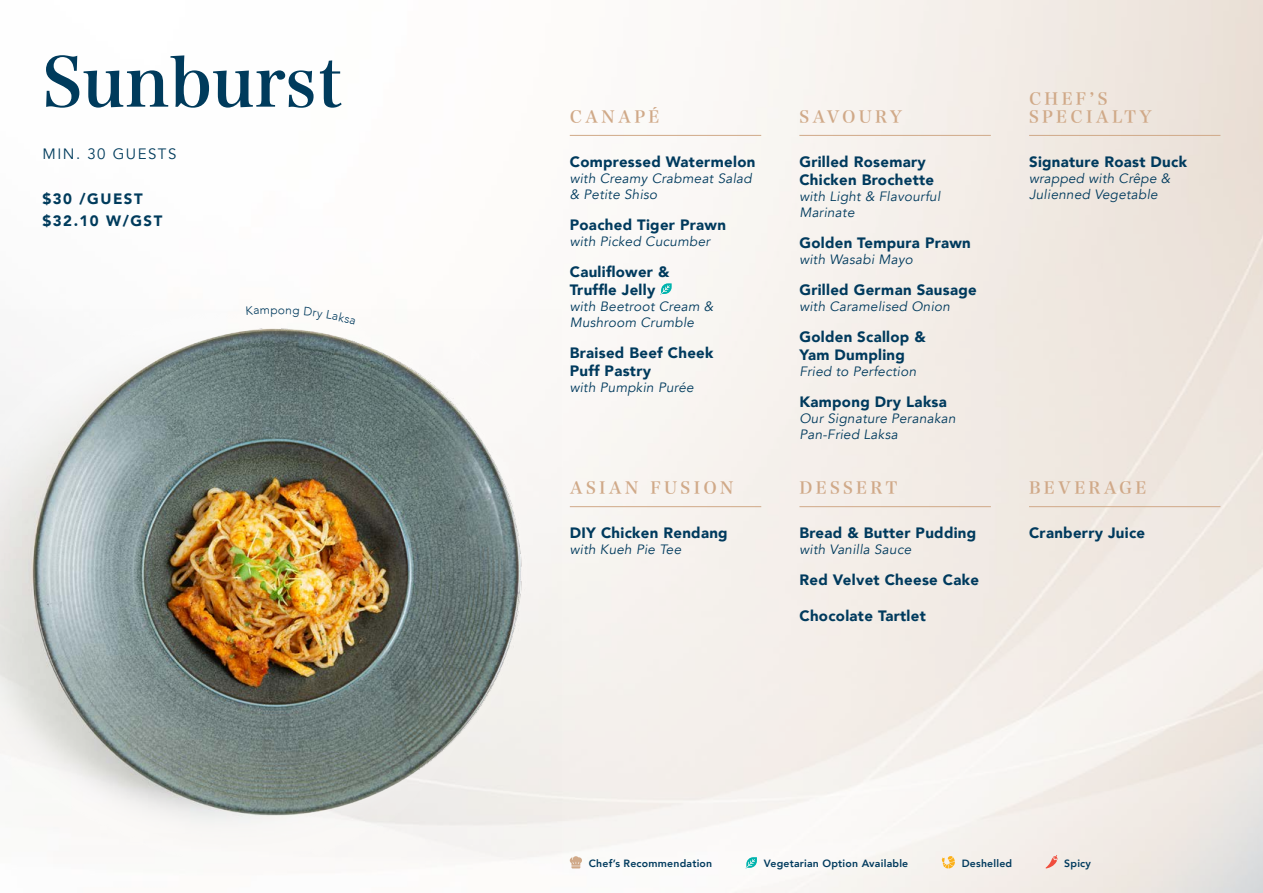
<style>
.page{position:relative;width:1263px;height:893px;background:#fff}
.page>*{position:absolute;margin:0;border:0;box-sizing:border-box;transform-origin:0 0}
.t1{font:67.5px "Hira Min Pro W6";color:#003b5c}
.t2{font:16.5px/18px "Hira Min Pro W6";letter-spacing:.2em;color:#d0a988}
.t3{font:16.5px "Hira Min Pro W6";letter-spacing:.175em;color:#d0a988}
.t4{font:900 15px/18px "Avenir";letter-spacing:.02em;color:#003a5d}
.t5{font:900 15px/22.2px "Avenir";letter-spacing:.1em;color:#003b5c}
.t6{font:15px "Avenir";letter-spacing:.1em;color:#003b5c}
.t7{font:italic 13.5px/16.2px "Avenir";letter-spacing:.02em;color:#003a5d}
.t8{font:300 12px "Avenir";color:#003a5d}
.t9{font:800 10.5px "Avenir";letter-spacing:.02em;color:#003a5d}
</style>
<div class="page">
<hr style="left:570px;top:135px;width:191px;height:1px;background:#d0a988">
<svg style="left:660px;top:283px;width:12px;height:12px"></svg>
<hr style="left:1029px;top:506px;width:191px;height:1px;background:#d0a988">
<hr style="left:570px;top:506px;width:191px;height:1px;background:#d0a988">
<hr style="left:799px;top:135px;width:192px;height:1px;background:#d0a988">
<hr style="left:1029px;top:135px;width:191px;height:1px;background:#d0a988">
<hr style="left:799px;top:506px;width:192px;height:1px;background:#d0a988">
<svg style="left:570px;top:856px;width:12px;height:12px"></svg>
<svg style="left:746px;top:857px;width:11px;height:11px"></svg>
<svg style="left:942px;top:856px;width:13px;height:12px"></svg>
<svg style="left:1045px;top:855px;width:12px;height:13px"></svg>
<img style="left:0;top:309px;width:562px;height:547px">
<svg style="left:247px;top:306px;width:22px;height:9px"></svg>
<svg style="left:279px;top:307px;width:77px;height:18px"></svg>
<h1 class="t1" style="left:43px;top:23px;width:301px">Sunburst</h1>
<p class="t6" style="left:43px;top:145px;width:135px">MIN. 30 GUESTS</p>
<p class="t5" style="left:43px;top:187px;width:121px">$30 /GUEST $32.10 W/GST</p>
<p class="t8" style="left:270px;top:302px;width:9px">p</p>
<p class="t2" style="left:570px;top:107px;width:91px">CANAPÉ</p>
<p class="t4" style="left:570px;top:152px;width:187px">Compressed Watermelon</p>
<p class="t7" style="left:570px;top:170px;width:183px">with Creamy Crabmeat Salad &amp; Petite Shiso</p>
<p class="t4" style="left:570px;top:215px;width:158px">Poached Tiger Prawn</p>
<p class="t7" style="left:570px;top:233px;width:142px">with Picked Cucumber</p>
<p class="t4" style="left:570px;top:262px;width:101px">Cauliflower &amp;<br>Truffle Jelly</p>
<p class="t7" style="left:570px;top:298px;width:145px">with Beetroot Cream &amp;<br>Mushroom Crumble</p>
<p class="t4" style="left:570px;top:343px;width:145px">Braised Beef Cheek<br>Puff Pastry</p>
<p class="t7" style="left:570px;top:379px;width:125px">with Pumpkin Purée</p>
<p class="t2" style="left:570px;top:478px;width:165px">ASIAN FUSION</p>
<p class="t4" style="left:570px;top:523px;width:159px">DIY Chicken Rendang</p>
<p class="t7" style="left:570px;top:541px;width:113px">with Kueh Pie Tee</p>
<p class="t3" style="left:799px;top:102px;width:104px">SAVOURY</p>
<p class="t4" style="left:799px;top:152px;width:136px">Grilled Rosemary<br>Chicken Brochette</p>
<p class="t7" style="left:799px;top:188px;width:142px">with Light &amp; Flavourful<br>Marinate</p>
<p class="t4" style="left:799px;top:233px;width:173px">Golden Tempura Prawn</p>
<p class="t7" style="left:799px;top:251px;width:115px">with Wasabi Mayo</p>
<p class="t4" style="left:799px;top:280px;width:179px">Grilled German Sausage</p>
<p class="t7" style="left:799px;top:298px;width:152px">with Caramelised Onion</p>
<p class="t4" style="left:799px;top:327px;width:128px">Golden Scallop &amp;<br>Yam Dumpling</p>
<p class="t7" style="left:799px;top:363px;width:118px">Fried to Perfection</p>
<p class="t4" style="left:799px;top:392px;width:149px">Kampong Dry Laksa</p>
<p class="t7" style="left:799px;top:410px;width:158px">Our Signature Peranakan<br>Pan-Fried Laksa</p>
<p class="t2" style="left:799px;top:478px;width:99px">DESSERT</p>
<p class="t4" style="left:799px;top:523px;width:178px">Bread &amp; Butter Pudding</p>
<p class="t7" style="left:799px;top:541px;width:113px">with Vanilla Sauce</p>
<p class="t4" style="left:799px;top:570px;width:181px">Red Velvet Cheese Cake</p>
<p class="t4" style="left:799px;top:606px;width:128px">Chocolate Tartlet</p>
<p class="t2" style="left:1029px;top:89px;width:124px">CHEF’S<br>SPECIALTY</p>
<p class="t4" style="left:1029px;top:152px;width:159px">Signature Roast Duck</p>
<p class="t7" style="left:1029px;top:170px;width:143px">wrapped with Crêpe &amp;<br>Julienned Vegetable</p>
<p class="t2" style="left:1029px;top:478px;width:119px">BEVERAGE</p>
<p class="t4" style="left:1029px;top:523px;width:118px">Cranberry Juice</p>
<p class="t9" style="left:589px;top:855px;width:125px">Chef’s Recommendation</p>
<p class="t9" style="left:764px;top:855px;width:146px">Vegetarian Option Available</p>
<p class="t9" style="left:962px;top:855px;width:52px">Deshelled</p>
<p class="t9" style="left:1064px;top:855px;width:28px">Spicy</p>
</div>
